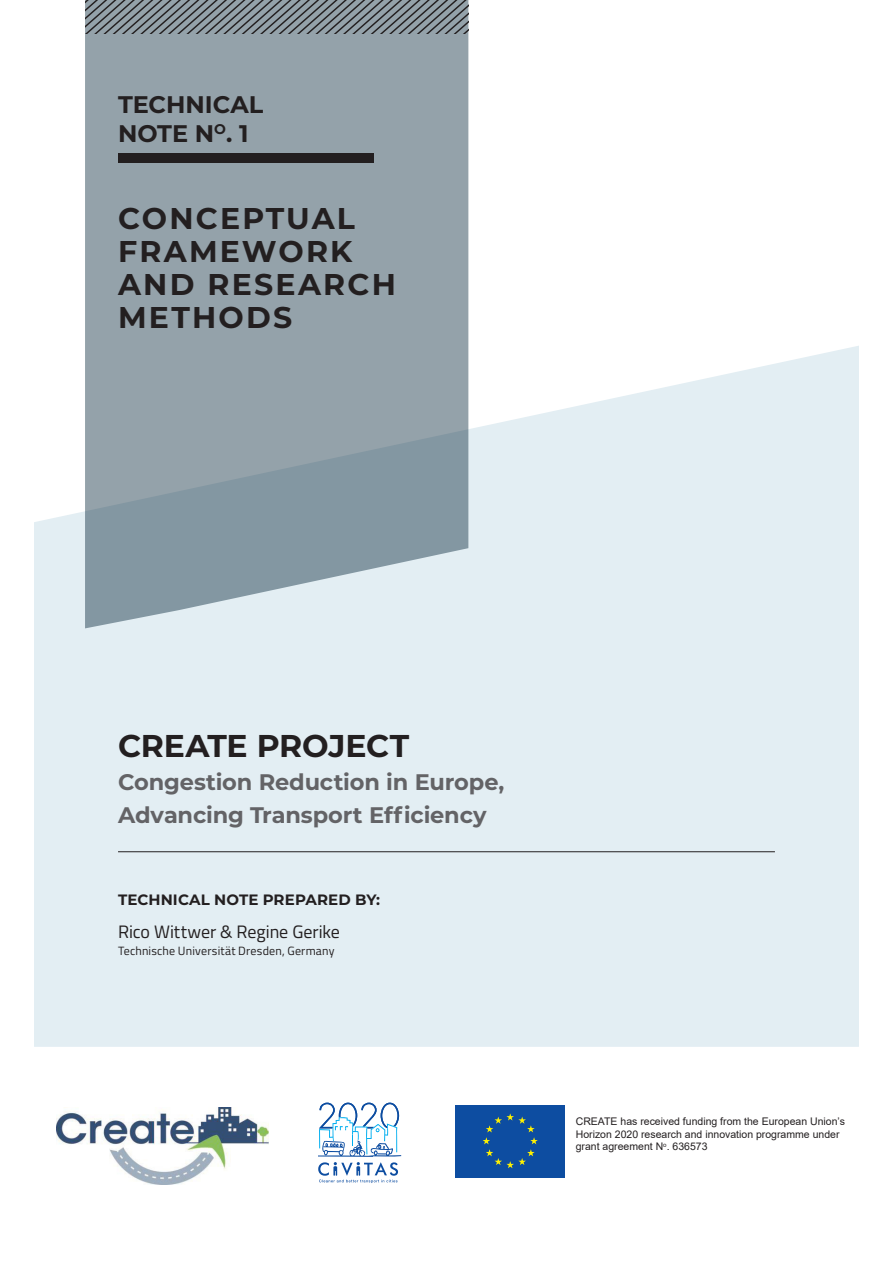
<style>
.page{position:relative;width:893px;height:1263px;background:#fff}
.page>*{position:absolute;margin:0;border:0;box-sizing:border-box;transform-origin:0 0}
._16_pt_Sublines_Sect{font:700 31.5px "Montserrat";letter-spacing:-.01em;color:#231f20}
.Title_34pt{font:700 30px/33px "Montserrat";letter-spacing:.075em;color:#231f20}
._16_pt_Sublines_Sect-2{font:700 24px "Montserrat";color:#231f20}
._16_pt_Sublines_Sect-3{font:700 22.5px "Montserrat";letter-spacing:-.005em;color:#636366}
._8_pt_Small_Text{font:18px "Titillium Web";letter-spacing:-.005em;color:#231f20}
._10_pt_Headlines_Cop{font:700 15px "Montserrat";letter-spacing:.01em;color:#231f20}
._8_pt_Small_Text-2{font:12px "Titillium Web";letter-spacing:.015em;color:#231f20}
.t1{font:10.5px/12.6px "Arial";color:#231f20}
</style>
<div class="page">
<div style="left:34px;top:346px;width:825px;height:701px;background:#e3eef3"></div>
<svg style="left:85px;top:33px;width:383px;height:595px;background:#95a4ac"></svg>
<svg style="left:85px;top:0;width:383px;height:33px;background:#788288"></svg>
<div style="left:118px;top:154px;width:255px;height:9px;background:#231f20"></div>
<hr style="left:118px;top:851px;width:657px;height:1px;background:#231f20">
<img style="left:56px;top:1107px;width:213px;height:77px">
<svg style="left:318px;top:1103px;width:83px;height:80px"></svg>
<svg style="left:455px;top:1105px;width:110px;height:73px"></svg>
<div style="left:456px;top:1105px;width:109px;height:72px;background:#0d4da1"></div>
<svg style="left:483px;top:1113px;width:55px;height:55px"></svg>
<p class="_16_pt_Sublines_Sect-2" style="left:118px;top:88px;width:147px">TECHNICAL</p>
<p class="_16_pt_Sublines_Sect-2" style="left:118px;top:116px;width:132px">NOTE N<sup>O</sup>. 1</p>
<p class="Title_34pt" style="left:118px;top:200px;width:279px">CONCEPTUAL<br>FRAMEWORK<br>AND RESEARCH<br>METHODS</p>
<p class="_16_pt_Sublines_Sect" style="left:118px;top:723px;width:293px">CREATE PROJECT</p>
<p class="_16_pt_Sublines_Sect-3" style="left:118px;top:766px;width:388px">Congestion Reduction in Europe,</p>
<p class="_16_pt_Sublines_Sect-3" style="left:118px;top:799px;width:370px">Advancing Transport Efficiency</p>
<p class="_10_pt_Headlines_Cop" style="left:118px;top:889px;width:264px">TECHNICAL NOTE PREPARED BY:</p>
<p class="_8_pt_Small_Text" style="left:118px;top:919px;width:223px">Rico Wittwer &amp; Regine Gerike</p>
<p class="_8_pt_Small_Text-2" style="left:118px;top:942px;width:218px">Technische Universität Dresden, Germany</p>
<p class="t1" style="left:576px;top:1115px;width:271px">CREATE has received funding from the European Union’s<br>Horizon 2020 research and innovation programme under grant agreement N<sup>o</sup>. 636573</p>
</div>
